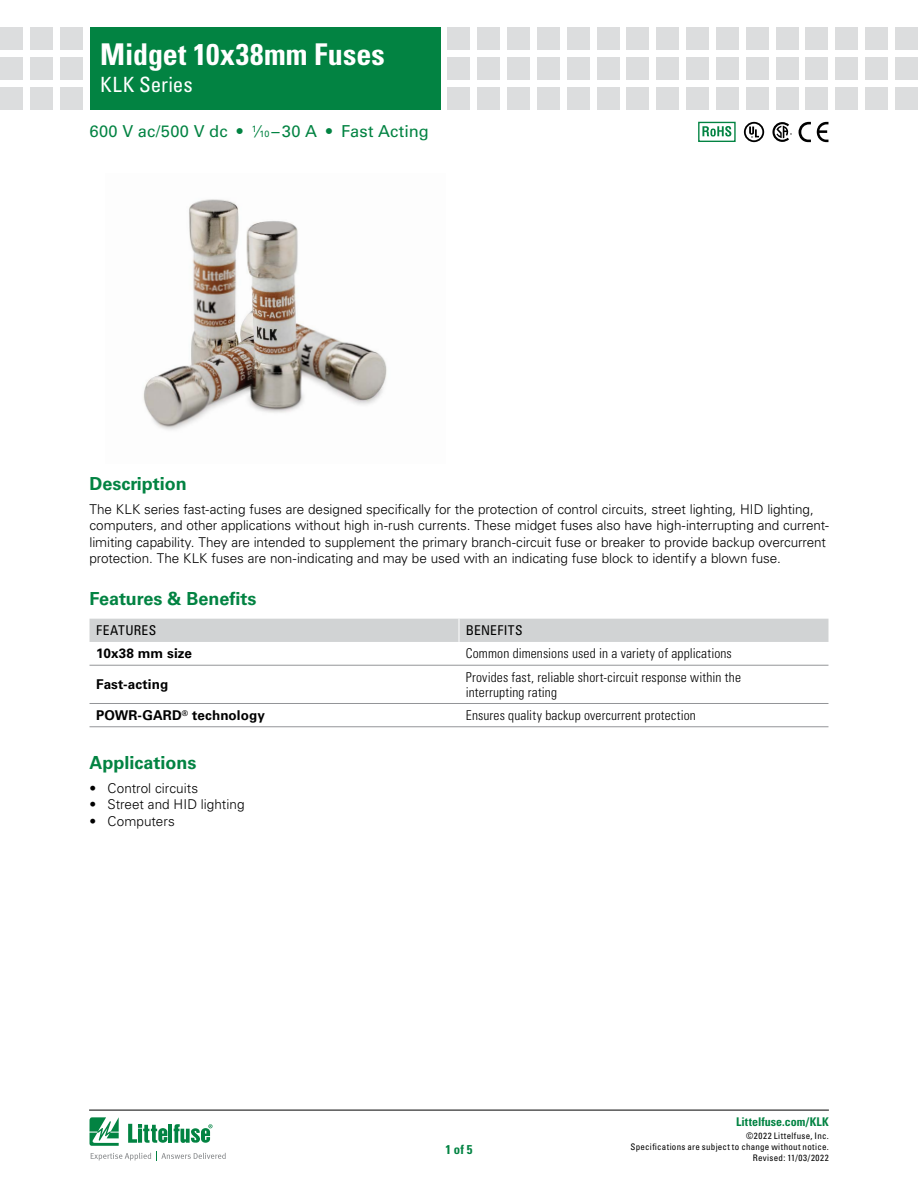
<style>
.page{position:relative;width:918px;height:1188px;background:#fff}
.page>*{position:absolute;margin:0;border:0;box-sizing:border-box;transform-origin:0 0}
.t1{font:700 condensed 30px "Univers LT Std";letter-spacing:.005em;color:#fff}
.t2{font:condensed 21px "Univers LT Std";letter-spacing:.005em;color:#fff}
.FACTS_HEAD{font:700 18px "Univers LT Std";color:#028342}
.PRODUCT_SUBHEAD{font:16.5px "Univers LT Std";letter-spacing:.01em;color:#028342}
.Body_1{font:300 13.5px/16.5px "Univers LT Std";letter-spacing:-.005em;color:#000}
.Benefit_column_text{font:300 condensed 13.5px/15px "Univers LT Std";letter-spacing:.01em;color:#000}
.Feature_column_text{font:700 13.5px "Univers LT Std";letter-spacing:.005em;color:#000}
.F___B_header_text{font:condensed 13.5px "Univers LT Std";letter-spacing:.025em;color:#000}
.t3{font:700 condensed 12.75px "Univers LT Std";color:#028342}
.t4{font:700 condensed 12px "Univers LT Std";letter-spacing:.005em;color:#028342}
.t5{font:condensed 9px/10.8px "Univers LT Std";letter-spacing:.03em;color:#000;text-align:right}
.s1{font-size:9.15px}
</style>
<div class="page">
<hr style="left:89px;top:1110px;width:740px;height:1px;background:#000">
<div style="left:90px;top:27px;width:351px;height:82px;background:#028342"></div>
<div style="left:60px;top:27px;width:23px;height:23px;background:#dcddde"></div>
<div style="left:60px;top:57px;width:23px;height:23px;background:#dcddde"></div>
<div style="left:60px;top:87px;width:23px;height:22px;background:#dcddde"></div>
<div style="left:30px;top:27px;width:23px;height:23px;background:#dcddde"></div>
<div style="left:30px;top:57px;width:23px;height:23px;background:#dcddde"></div>
<div style="left:30px;top:87px;width:23px;height:22px;background:#dcddde"></div>
<div style="left:0;top:27px;width:23px;height:23px;background:#dcddde"></div>
<div style="left:0;top:57px;width:23px;height:23px;background:#dcddde"></div>
<div style="left:0;top:87px;width:23px;height:22px;background:#dcddde"></div>
<div style="left:448px;top:27px;width:22px;height:23px;background:#dcddde"></div>
<div style="left:448px;top:57px;width:22px;height:23px;background:#dcddde"></div>
<div style="left:448px;top:87px;width:22px;height:22px;background:#dcddde"></div>
<div style="left:477px;top:27px;width:23px;height:23px;background:#dcddde"></div>
<div style="left:477px;top:57px;width:23px;height:23px;background:#dcddde"></div>
<div style="left:477px;top:87px;width:23px;height:22px;background:#dcddde"></div>
<div style="left:507px;top:27px;width:23px;height:23px;background:#dcddde"></div>
<div style="left:507px;top:57px;width:23px;height:23px;background:#dcddde"></div>
<div style="left:507px;top:87px;width:23px;height:22px;background:#dcddde"></div>
<div style="left:537px;top:27px;width:23px;height:23px;background:#dcddde"></div>
<div style="left:537px;top:57px;width:23px;height:23px;background:#dcddde"></div>
<div style="left:537px;top:87px;width:23px;height:22px;background:#dcddde"></div>
<div style="left:567px;top:27px;width:23px;height:23px;background:#dcddde"></div>
<div style="left:567px;top:57px;width:23px;height:23px;background:#dcddde"></div>
<div style="left:567px;top:87px;width:23px;height:22px;background:#dcddde"></div>
<div style="left:597px;top:27px;width:23px;height:23px;background:#dcddde"></div>
<div style="left:597px;top:57px;width:23px;height:23px;background:#dcddde"></div>
<div style="left:597px;top:87px;width:23px;height:22px;background:#dcddde"></div>
<div style="left:627px;top:27px;width:22px;height:23px;background:#dcddde"></div>
<div style="left:627px;top:57px;width:22px;height:23px;background:#dcddde"></div>
<div style="left:627px;top:87px;width:22px;height:22px;background:#dcddde"></div>
<div style="left:656px;top:27px;width:23px;height:23px;background:#dcddde"></div>
<div style="left:656px;top:57px;width:23px;height:23px;background:#dcddde"></div>
<div style="left:656px;top:87px;width:23px;height:22px;background:#dcddde"></div>
<div style="left:686px;top:27px;width:23px;height:23px;background:#dcddde"></div>
<div style="left:686px;top:57px;width:23px;height:23px;background:#dcddde"></div>
<div style="left:686px;top:87px;width:23px;height:22px;background:#dcddde"></div>
<div style="left:716px;top:27px;width:23px;height:23px;background:#dcddde"></div>
<div style="left:716px;top:57px;width:23px;height:23px;background:#dcddde"></div>
<div style="left:716px;top:87px;width:23px;height:22px;background:#dcddde"></div>
<div style="left:746px;top:27px;width:23px;height:23px;background:#dcddde"></div>
<div style="left:746px;top:57px;width:23px;height:23px;background:#dcddde"></div>
<div style="left:746px;top:87px;width:23px;height:22px;background:#dcddde"></div>
<div style="left:805px;top:27px;width:23px;height:23px;background:#dcddde"></div>
<div style="left:805px;top:57px;width:23px;height:23px;background:#dcddde"></div>
<div style="left:805px;top:87px;width:23px;height:22px;background:#dcddde"></div>
<div style="left:776px;top:27px;width:22px;height:23px;background:#dcddde"></div>
<div style="left:776px;top:57px;width:22px;height:23px;background:#dcddde"></div>
<div style="left:776px;top:87px;width:22px;height:22px;background:#dcddde"></div>
<div style="left:835px;top:27px;width:23px;height:23px;background:#dcddde"></div>
<div style="left:835px;top:57px;width:23px;height:23px;background:#dcddde"></div>
<div style="left:835px;top:87px;width:23px;height:22px;background:#dcddde"></div>
<div style="left:865px;top:27px;width:23px;height:23px;background:#dcddde"></div>
<div style="left:865px;top:57px;width:23px;height:23px;background:#dcddde"></div>
<div style="left:865px;top:87px;width:23px;height:22px;background:#dcddde"></div>
<div style="left:895px;top:27px;width:23px;height:23px;background:#dcddde"></div>
<div style="left:895px;top:57px;width:23px;height:23px;background:#dcddde"></div>
<div style="left:895px;top:87px;width:23px;height:22px;background:#dcddde"></div>
<svg style="left:90px;top:1117px;width:136px;height:44px"></svg>
<img style="left:143px;top:199px;width:244px;height:231px">
<div style="left:90px;top:619px;width:738px;height:23px;background:#d1d3d4"></div>
<hr style="left:90px;top:726px;width:369px;height:1px;background:#939598">
<hr style="left:459px;top:726px;width:369px;height:1px;background:#939598">
<hr style="left:90px;top:665px;width:369px;height:1px;background:#939598">
<hr style="left:459px;top:665px;width:369px;height:1px;background:#939598">
<hr style="left:90px;top:703px;width:369px;height:1px;background:#939598">
<hr style="left:459px;top:703px;width:369px;height:1px;background:#939598">
<svg style="left:744px;top:122px;width:20px;height:20px"></svg>
<svg style="left:772px;top:122px;width:20px;height:20px"></svg>
<svg style="left:799px;top:122px;width:12px;height:20px"></svg>
<svg style="left:817px;top:122px;width:11px;height:20px"></svg>
<svg style="left:702px;top:126px;width:29px;height:11px"></svg>
<div style="left:698px;top:122px;width:38px;height:20px;border:1px solid #028342"></div>
<h1 class="t1" style="left:100px;top:36px;width:286px">Midget 10x38mm Fuses</h1>
<h2 class="t2" style="left:100px;top:71px;width:94px">KLK Series</h2>
<p class="PRODUCT_SUBHEAD" style="left:90px;top:122px;width:341px">600 V ac/500 V dc • <sup>1</sup>⁄<span class="s1">10</span> –30 A • Fast Acting</p>
<p class="FACTS_HEAD" style="left:90px;top:474px;width:99px">Description</p>
<p class="Body_1" style="left:90px;top:501px;width:741px">The KLK series fast-acting fuses are designed specifically for the protection of control circuits, street lighting, HID lighting, computers, and other applications without high in-rush currents. These midget fuses also have high-interrupting and current&shy;limiting capability. They are intended to supplement the primary branch-circuit fuse or breaker to provide backup overcurrent protection. The KLK fuses are non-indicating and may be used with an indicating fuse block to identify a blown fuse.</p>
<p class="FACTS_HEAD" style="left:90px;top:589px;width:168px">Features &amp; Benefits</p>
<p class="F___B_header_text" style="left:96px;top:622px;width:61px">FEATURES</p>
<p class="F___B_header_text" style="left:466px;top:622px;width:58px">BENEFITS</p>
<p class="Feature_column_text" style="left:96px;top:646px;width:97px">10x38 mm size</p>
<p class="Benefit_column_text" style="left:466px;top:646px;width:268px">Common dimensions used in a variety of applications</p>
<p class="Feature_column_text" style="left:96px;top:677px;width:74px">Fast-acting</p>
<p class="Benefit_column_text" style="left:466px;top:669px;width:277px">Provides fast, reliable short-circuit response within the interrupting rating</p>
<p class="Feature_column_text" style="left:96px;top:707px;width:170px">POWR-GARD<sup>®</sup> technology</p>
<p class="Benefit_column_text" style="left:466px;top:708px;width:232px">Ensures quality backup overcurrent protection</p>
<p class="FACTS_HEAD" style="left:90px;top:753px;width:109px">Applications</p>
<p class="Body_1" style="left:90px;top:780px;width:110px">• Control circuits</p>
<p class="Body_1" style="left:90px;top:796px;width:157px">• Street and HID lighting</p>
<p class="Body_1" style="left:90px;top:813px;width:87px">• Computers</p>
<p class="t3" style="left:445px;top:1142px;width:29px">1 of 5</p>
<p class="t4" style="left:736px;top:1115px;width:94px">Littelfuse.com/KLK</p>
<p class="t5" style="left:631px;top:1131px;width:200px">©2022 Littelfuse, Inc.<br>Specifications are subject to change without notice.<br>Revised: 11/03/2022</p>
</div>
